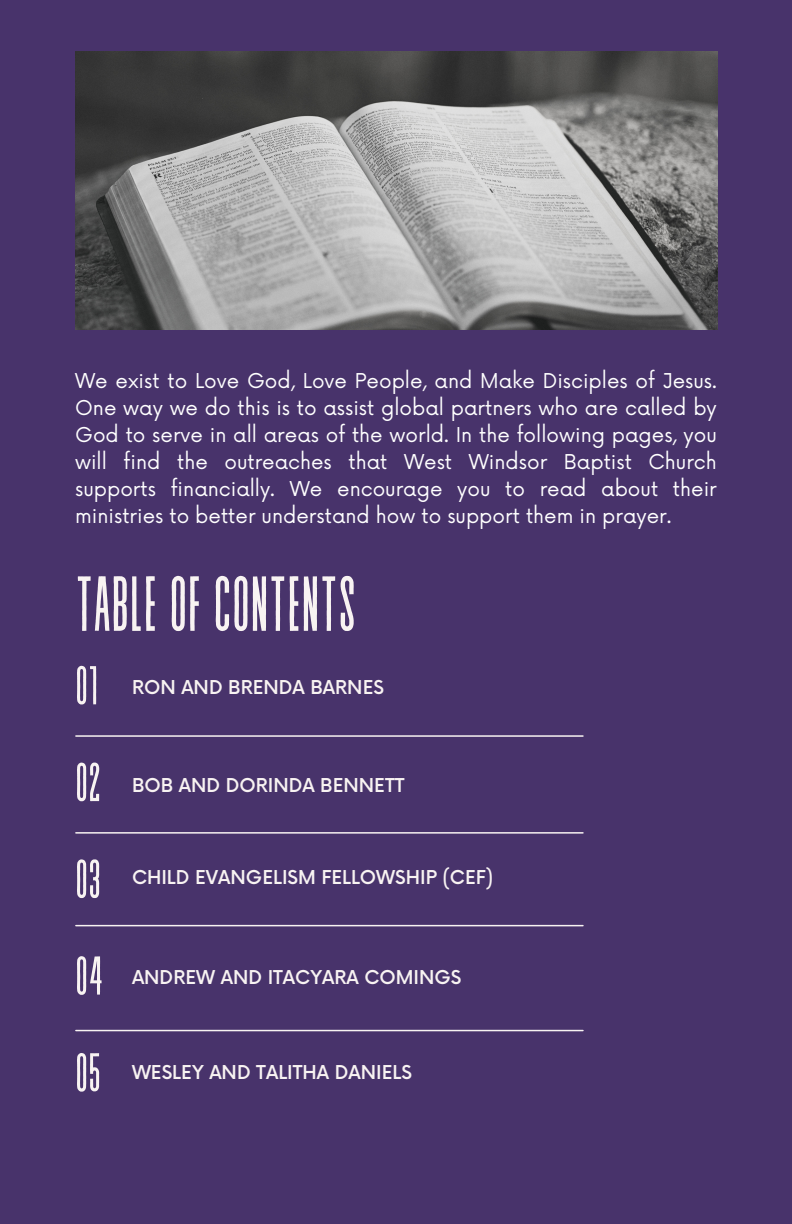
<style>
.page{position:relative;width:792px;height:1224px;background:#48336b}
.page>*{position:absolute;margin:0;border:0;box-sizing:border-box;transform-origin:0 0}
.t1{font:77.8px "Revive 80 Tall";color:#f8f3f2}
.t2{font:54.6px/96.8px "Revive 80 Tall";color:#f8f3f2;text-align:justify}
.t3{font:20px/27px "Now";color:#fff;text-align:justify}
.t4{font:500 18.6px "Now";color:#f8f3f2}
</style>
<div class="page">
<img style="left:75px;top:52px;width:642px;height:277px">
<hr style="left:76px;top:735px;width:507px;height:2px;background:#f8f3f2">
<hr style="left:76px;top:832px;width:507px;height:2px;background:#f8f3f2">
<hr style="left:76px;top:925px;width:507px;height:1px;background:#f8f3f2">
<hr style="left:76px;top:1030px;width:507px;height:1px;background:#f8f3f2">
<h3 class="t3" style="left:75px;top:368px;width:643px">We exist to Love God, Love People, and Make Disciples of Jesus.<br>One way we do this is to assist global partners who are called by God to serve in all areas of the world. In the following pages, you will find the outreaches that West Windsor Baptist Church supports financially. We encourage you to read about their ministries to better understand how to support them in prayer.</h3>
<h2 class="t1" style="left:75px;top:564px;width:283px">TABLE OF CONTENTS</h2>
<p class="t2" style="left:75px;top:642px;width:30px">01<br>02<br>03<br>04<br>05</p>
<h1 class="t4" style="left:132px;top:677px;width:254px">RON AND BRENDA BARNES</h1>
<h3 class="t4" style="left:132px;top:776px;width:274px">BOB AND DORINDA BENNETT</h3>
<h3 class="t4" style="left:132px;top:868px;width:363px">CHILD EVANGELISM FELLOWSHIP (CEF)</h3>
<h3 class="t4" style="left:132px;top:968px;width:331px">ANDREW AND ITACYARA COMINGS</h3>
<h3 class="t4" style="left:132px;top:1062px;width:281px">WESLEY AND TALITHA DANIELS</h3>
</div>
